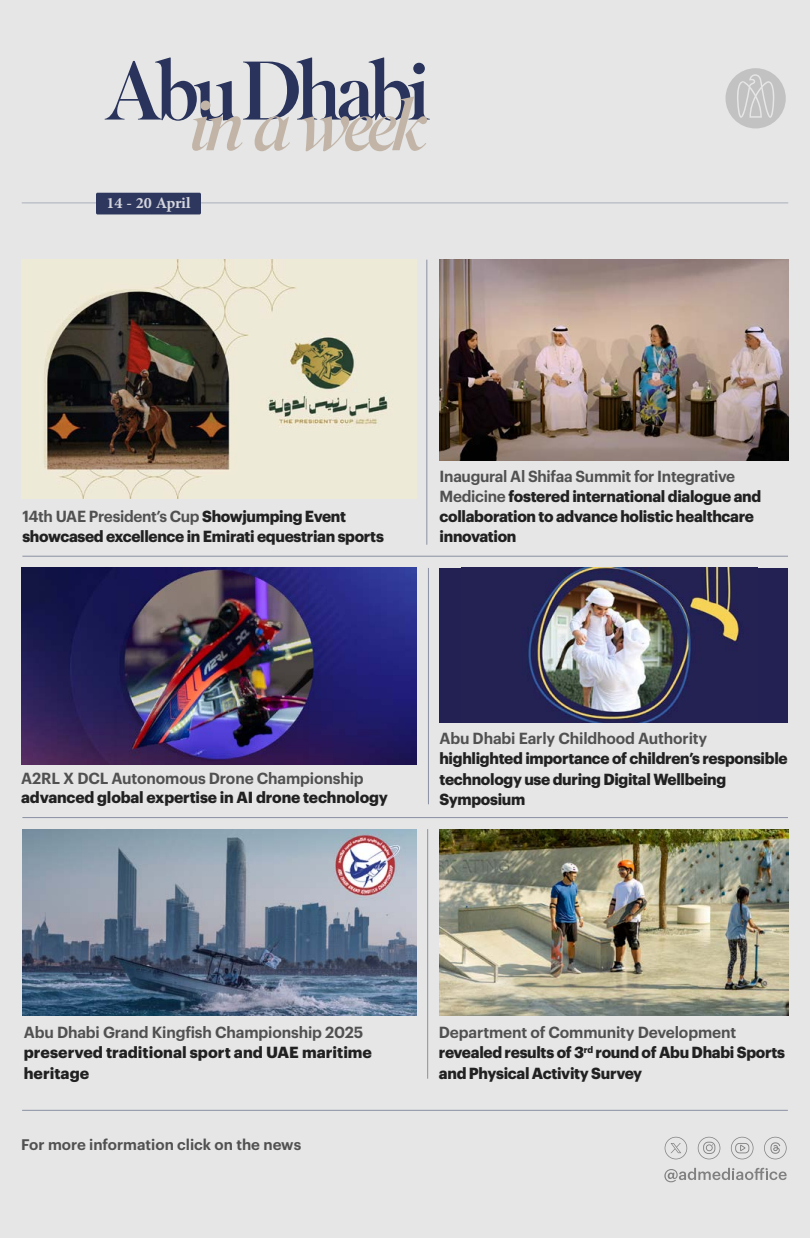
<style>
.page{position:relative;width:810px;height:1238px;background:#e5e6e5}
.page>*{position:absolute;margin:0;border:0;box-sizing:border-box;transform-origin:0 0}
.t1{font:700 22.2px "Adobe Arabic";letter-spacing:-.01em;color:#d6d6de}
.t2{font:700 15.75px/20.2px "Graphik";letter-spacing:-.02em;color:#212121}
.t3{font:600 15.75px "Graphik";letter-spacing:-.01em;color:#515151}
.t4{font:700 15.75px/20.2px "Graphik";color:#212121}
.t5{font:600 15px "Graphik";color:#515151}
.t6{font:700 9.15px "Graphik";color:#212121}
.s1{font-weight:600;color:#515151}
</style>
<div class="page">
<hr style="left:22px;top:202px;width:111px;height:2px;background:#969cad">
<hr style="left:180px;top:202px;width:608px;height:2px;background:#969cad">
<svg style="left:726px;top:68px;width:60px;height:60px"></svg>
<svg style="left:731px;top:1136px;width:23px;height:23px"></svg>
<svg style="left:664px;top:1167px;width:123px;height:15px"></svg>
<svg style="left:764px;top:1136px;width:23px;height:23px"></svg>
<svg style="left:665px;top:1136px;width:22px;height:23px"></svg>
<svg style="left:698px;top:1136px;width:22px;height:23px"></svg>
<svg style="left:105px;top:57px;width:325px;height:94px"></svg>
<hr style="left:22px;top:1109px;width:766px;height:1px;background:#2e385f">
<div style="left:96px;top:193px;width:105px;height:21px;background:#2e385e;border-radius:2px"></div>
<hr style="left:22px;top:817px;width:766px;height:1px;background:#2e385f">
<hr style="left:22px;top:556px;width:766px;height:1px;background:#2e385f">
<img style="left:22px;top:260px;width:395px;height:239px">
<img style="left:439px;top:260px;width:349px;height:200px">
<img style="left:440px;top:829px;width:348px;height:186px">
<img style="left:22px;top:829px;width:395px;height:186px">
<hr style="left:427px;top:829px;width:1px;height:249px;background:#2e385f">
<hr style="left:428px;top:568px;width:1px;height:236px;background:#2e385f">
<hr style="left:426px;top:260px;width:1px;height:285px;background:#2e385f">
<img style="left:21px;top:568px;width:396px;height:197px">
<div style="left:440px;top:568px;width:348px;height:154px;background:#232153"></div>
<img style="left:528px;top:568px;width:220px;height:154px">
<h1 class="t1" style="left:106px;top:187px;width:86px">14 20- April</h1>
<p class="t2" style="left:22px;top:505px;width:363px"><span class="s1">14th UAE President s’ Cup</span> Showjumping Event showcased excellence in Emirati equestrian sports</p>
<p class="t2" style="left:440px;top:464px;width:323px"><span class="s1">Inaugural Al Shifaa Summit for Integrative Medicine</span> fostered international dialogue and collaboration to advance holistic healthcare innovation</p>
<p class="t3" style="left:21px;top:766px;width:344px">A2RL X DCL Autonomous Drone Championship</p>
<p class="t2" style="left:21px;top:785px;width:368px">advanced global expertise in AI drone technology</p>
<p class="t3" style="left:439px;top:726px;width:269px">Abu Dhabi Early Childhood Authority</p>
<p class="t2" style="left:439px;top:747px;width:350px">highlighted importance of children s’ responsible technology use during Digital Wellbeing<br>Symposium</p>
<p class="t3" style="left:24px;top:1020px;width:341px">Abu Dhabi Grand Kingfish Championship 2025</p>
<p class="t4" style="left:24px;top:1041px;width:350px">preserved traditional sport and UAE maritime heritage</p>
<p class="t5" style="left:21px;top:1133px;width:282px">For more information click on the news</p>
<p class="t3" style="left:439px;top:1020px;width:299px">Department of Community Development</p>
<p class="t2" style="left:596px;top:1041px;width:191px">round of Abu Dhabi Sports</p>
<p class="t6" style="left:584px;top:1042px;width:11px">rd</p>
<p class="t2" style="left:439px;top:1041px;width:205px">revealed results of 3<br>and Physical Activity Survey</p>
</div>
